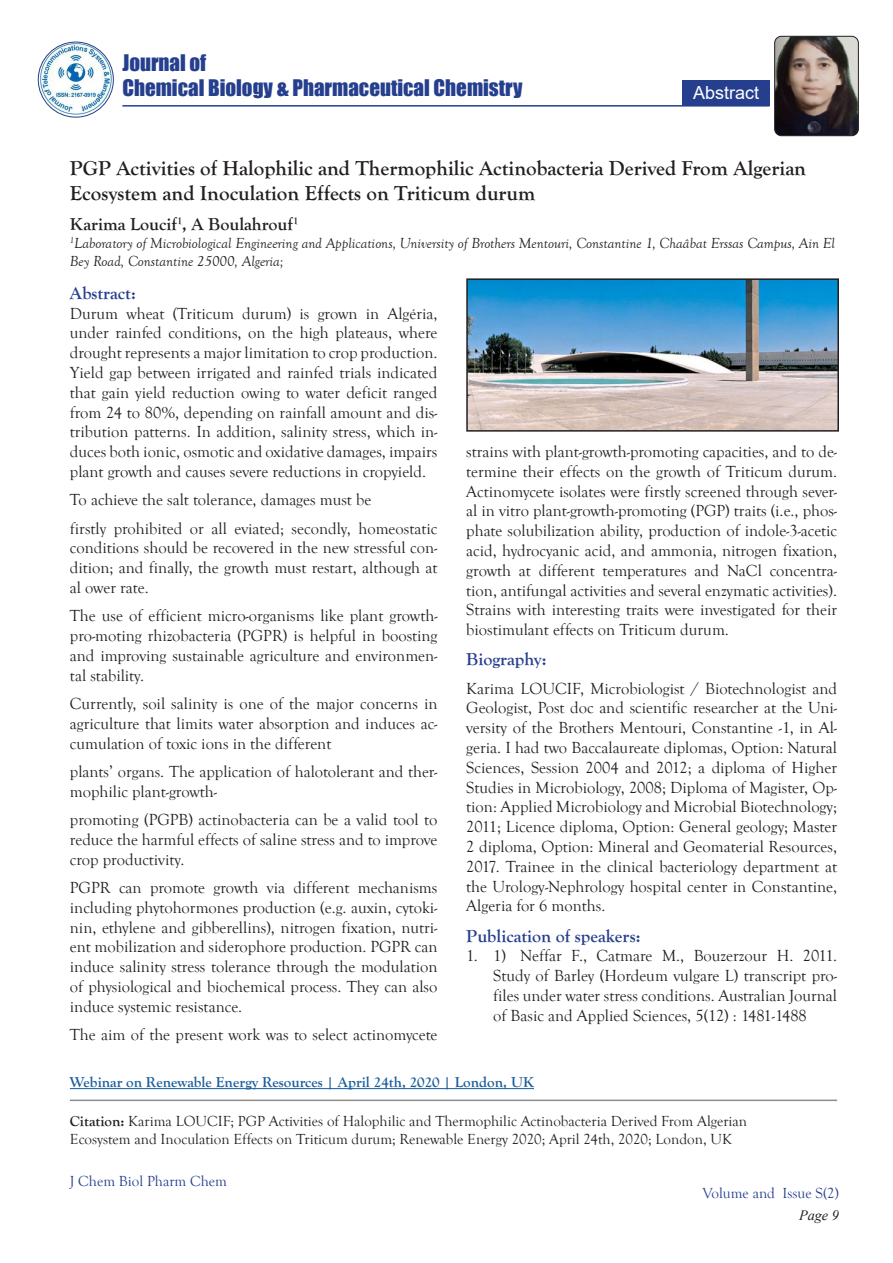
<style>
.page{position:relative;width:893px;height:1263px;background:#fff}
.page>*{position:absolute;margin:0;border:0;box-sizing:border-box;transform-origin:0 0}
.t1{font:700 21px/25.2px "Goudy Old Style T";color:#231f20}
.t2{font:21px/25.2px "Impact";color:#253f8e}
.t3{font:700 18px "Goudy Old Style T";color:#253f8e}
.t4{font:700 18px "Goudy Old Style T";color:#231f20}
.t5{font:18px "Arial";color:#fff}
.t6{font:16.5px/19.8px "Goudy Old Style T";color:#231f20;text-align:justify}
.t7{font:15px/18px "Goudy Old Style T";color:#231f20}
.t8{font:italic 15px/18px "Goudy Old Style T";color:#231f20}
.t9{font:700 15px "Goudy Old Style T";color:#175d9e}
.t10{font:15px "Goudy Old Style T";color:#253f8e}
.t11{font:italic 14.25px "Times New Roman";color:#231f20}
.s1{font-weight:700}
</style>
<div class="page">
<img style="left:38px;top:42px;width:75px;height:75px;border-radius:38px">
<div style="left:38px;top:42px;width:76px;height:76px;border:1px solid #253f8e;border-radius:50%"></div>
<div style="left:682px;top:80px;width:88px;height:25px;background:#253f8e"></div>
<hr style="left:122px;top:105px;width:647px;height:2px;background:#253f8e">
<img style="left:775px;top:36px;width:83px;height:100px">
<div style="left:774px;top:36px;width:85px;height:100px;border:1px solid #231f20;border-radius:7px"></div>
<hr style="left:70px;top:1099px;width:767px;height:2px;background:#231f20">
<hr style="left:70px;top:1088px;width:464px;height:1px;background:#175d9e">
<img style="left:469px;top:281px;width:367px;height:148px">
<div style="left:466px;top:278px;width:373px;height:154px;border:2px solid #231f20"></div>
<p class="t2" style="left:122px;top:49px;width:402px">Journal of<br>Chemical Biology &amp; Pharmaceutical Chemistry</p>
<p class="t5" style="left:693px;top:80px;width:68px">Abstract</p>
<p class="t1" style="left:70px;top:155px;width:738px">PGP Activities of Halophilic and Thermophilic Actinobacteria Derived From Algerian<br>Ecosystem and Inoculation Effects on Triticum durum</p>
<p class="t4" style="left:70px;top:214px;width:230px">Karima Loucif<sup>1</sup>, A Boulahrouf<sup>1</sup></p>
<p class="t8" style="left:70px;top:234px;width:767px"><sup>1</sup>Laboratory of Microbiological Engineering and Applications, University of Brothers Mentouri, Constantine 1, Chaâbat Erssas Campus, Ain El<br>Bey Road, Constantine 25000, Algeria;</p>
<p class="t3" style="left:70px;top:283px;width:68px">Abstract:</p>
<p class="t6" style="left:70px;top:304px;width:369px">Durum wheat (Triticum durum) is grown in Algéria, under rainfed conditions, on the high plateaus, where drought represents a major limitation to crop production.<br>Yield gap between irrigated and rainfed trials indicated that gain yield reduction owing to water deficit ranged from 24 to 80%, depending on rainfall amount and dis&shy;tribution patterns. In addition, salinity stress, which in&shy;duces both ionic, osmotic and oxidative damages, impairs plant growth and causes severe reductions in cropyield.</p>
<p class="t6" style="left:70px;top:490px;width:303px">To achieve the salt tolerance, damages must be</p>
<p class="t6" style="left:70px;top:519px;width:369px">firstly prohibited or all eviated; secondly, homeostatic conditions should be recovered in the new stressful con&shy;dition; and finally, the growth must restart, although at al ower rate.</p>
<p class="t6" style="left:70px;top:606px;width:369px">The use of efficient micro-organisms like plant growth&shy;pro-moting rhizobacteria (PGPR) is helpful in boosting and improving sustainable agriculture and environmen&shy;tal stability.</p>
<p class="t6" style="left:70px;top:694px;width:369px">Currently, soil salinity is one of the major concerns in agriculture that limits water absorption and induces ac&shy;cumulation of toxic ions in the different</p>
<p class="t6" style="left:70px;top:762px;width:369px">plants’ organs. The application of halotolerant and ther&shy;mophilic plant-growth-</p>
<p class="t6" style="left:70px;top:810px;width:369px">promoting (PGPB) actinobacteria can be a valid tool to reduce the harmful effects of saline stress and to improve crop productivity.</p>
<p class="t6" style="left:70px;top:878px;width:369px">PGPR can promote growth via different mechanisms including phytohormones production (e.g. auxin, cytoki&shy;nin, ethylene and gibberellins), nitrogen fixation, nutri&shy;ent mobilization and siderophore production. PGPR can induce salinity stress tolerance through the modulation of physiological and biochemical process. They can also induce systemic resistance.</p>
<p class="t6" style="left:70px;top:1025px;width:369px">The aim of the present work was to select actinomycete</p>
<p class="t6" style="left:466px;top:442px;width:372px">strains with plant-growth-promoting capacities, and to de&shy;termine their effects on the growth of Triticum durum.<br>Actinomycete isolates were firstly screened through sever&shy;al in vitro plant-growth-promoting (PGP) traits (i.e., phos&shy;phate solubilization ability, production of indole-3-acetic acid, hydrocyanic acid, and ammonia, nitrogen fixation, growth at different temperatures and NaCl concentra&shy;tion, antifungal activities and several enzymatic activities).<br>Strains with interesting traits were investigated for their biostimulant effects on Triticum durum.</p>
<p class="t3" style="left:466px;top:649px;width:82px">Biography:</p>
<p class="t6" style="left:466px;top:679px;width:372px">Karima LOUCIF, Microbiologist / Biotechnologist and Geologist, Post doc and scientific researcher at the Uni&shy;versity of the Brothers Mentouri, Constantine -1, in Al&shy;geria. I had two Baccalaureate diplomas, Option: Natural Sciences, Session 2004 and 2012; a diploma of Higher Studies in Microbiology, 2008; Diploma of Magister, Op&shy;tion: Applied Microbiology and Microbial Biotechnology; 2011; Licence diploma, Option: General geology; Master 2 diploma, Option: Mineral and Geomaterial Resources, 2017. Trainee in the clinical bacteriology department at the Urology-Nephrology hospital center in Constantine, Algeria for 6 months.</p>
<p class="t3" style="left:466px;top:925px;width:176px">Publication of speakers:</p>
<p class="t6" style="left:493px;top:946px;width:345px;text-indent:-27px">1. 1) Neffar F., Catmare M., Bouzerzour H. 2011.<br>Study of Barley (Hordeum vulgare L) transcript pro&shy;files under water stress conditions. Australian Journal of Basic and Applied Sciences, 5(12) : 1481-1488</p>
<p class="t9" style="left:70px;top:1074px;width:466px">Webinar on Renewable Energy Resources | April 24th, 2020 | London, UK</p>
<p class="t7" style="left:70px;top:1112px;width:679px"><span class="s1">Citation:</span> Karima LOUCIF; PGP Activities of Halophilic and Thermophilic Actinobacteria Derived From Algerian<br>Ecosystem and Inoculation Effects on Triticum durum; Renewable Energy 2020; April 24th, 2020; London, UK</p>
<p class="t10" style="left:70px;top:1173px;width:159px">J Chem Biol Pharm Chem</p>
<p class="t10" style="left:702px;top:1185px;width:138px">Volume and Issue S(2)</p>
<p class="t11" style="left:799px;top:1206px;width:41px">Page 9</p>
</div>
